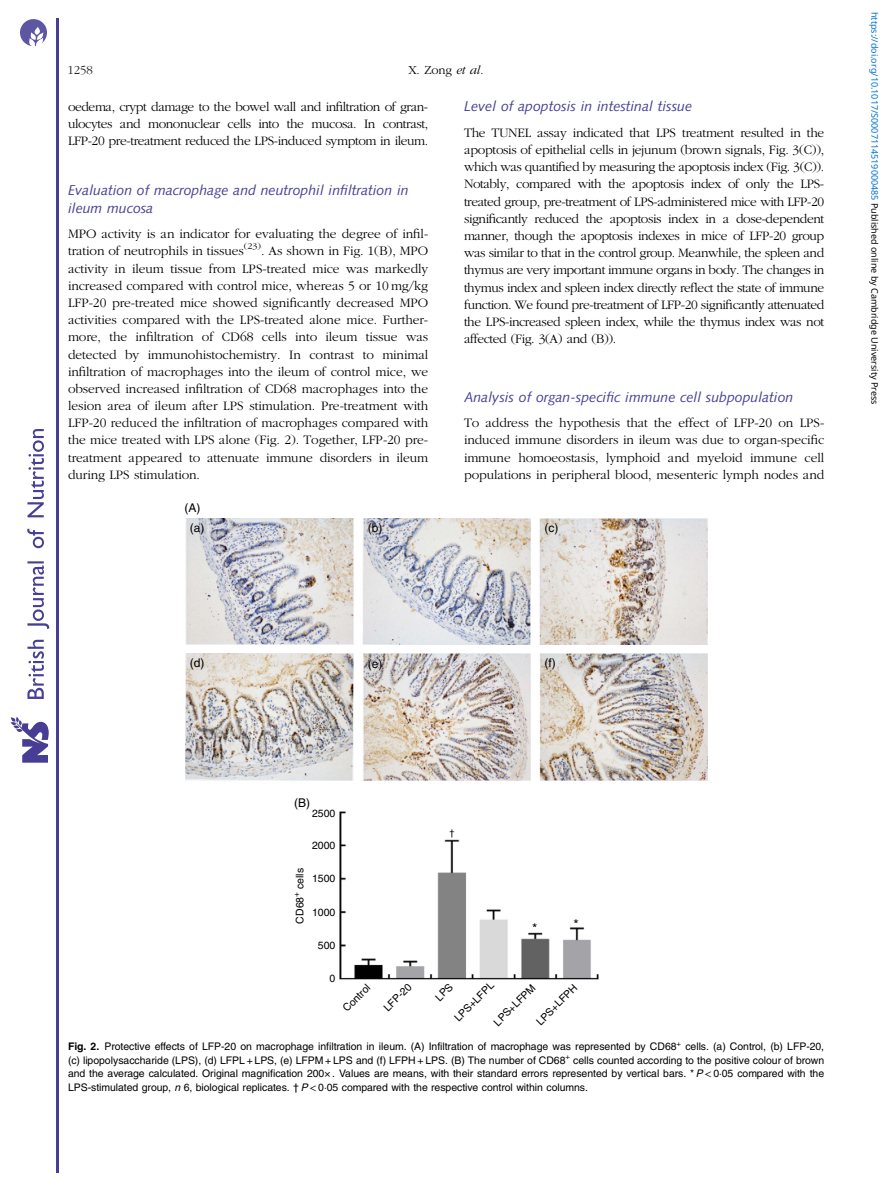
<style>
.page{position:relative;width:893px;height:1191px;background:#fff}
.page>*{position:absolute;margin:0;border:0;box-sizing:border-box;transform-origin:0 0}
.t1{font:14.25px/18px "Adv OT078 e 26 fc.I";color:#473f95}
.t2{font:13.5px/17.2px "Adv OT777 cf 4 fb";letter-spacing:-.01em;color:#000;text-align:justify}
.t3{font:13.5px "Helvetica";color:#000}
.t4{font:12.75px "Adv OT777 cf 4 fb";color:#000}
.t5{font:12.75px "Adv OT777 cf 4 fb";color:#231f20}
.t6{font:12px "Helvetica";color:#000}
.t7{font:10.5px/13.5px "Adv OT82 c 4 f 4 c 4";color:#000;text-align:justify}
.t8{font:10.5px "Helvetica";color:#000}
.t9{font:9px "Noto Sans";color:#0172cf}
.t10{font:9px "Helvetica";color:#000}
.s1{font-family:"Adv OT4 e 1564 e 8.I"}
.s2{font-family:"Adv OT777 cf 4 fb+fb"}
.s3{font-family:"Adv OT078 e 26 fc.I+fb"}
.s4{color:#000}
.s5{font-family:"Adv O Tf 3919 c 9 c.B"}
.s6{font-family:"Adv OT7 a 027 dc 5.I"}
.s7{font-family:"Adv OT8608 a 8 d 1"}
.s8{font-style:inherit}
</style>
<div class="page">
<hr style="left:57px;top:18px;width:2px;height:1154px;background:#463f95">
<svg style="left:10px;top:716px;width:39px;height:46px"></svg>
<svg style="left:27px;top:429px;width:22px;height:270px"></svg>
<svg style="left:20px;top:19px;width:27px;height:27px"></svg>
<img style="left:185px;top:518px;width:522px;height:126px">
<img style="left:185px;top:654px;width:522px;height:126px">
<img style="left:340px;top:811px;width:258px;height:168px">
<p class="t5" style="left:68px;top:65px;width:27px">1258</p>
<p class="t4" style="left:409px;top:65px;width:77px">X. Zong <span class="s1">et al.</span></p>
<p class="t2" style="left:68px;top:99px;width:362px">oedema, crypt damage to the bowel wall and in<span class="s2">fi</span>ltration of gran&shy;ulocytes and mononuclear cells into the mucosa. In contrast, LFP-20 pre-treatment reduced the LPS-induced symptom in ileum.</p>
<p class="t1" style="left:68px;top:182px;width:342px">Evaluation of macrophage and neutrophil in<span class="s3">fi</span>ltration in ileum mucosa</p>
<p class="t2" style="left:68px;top:226px;width:362px">MPO activity is an indicator for evaluating the degree of in<span class="s2">fi</span>l&shy;tration of neutrophils in tissues<sup>(23)</sup>. As shown in Fig. 1(B), MPO activity in ileum tissue from LPS-treated mice was markedly increased compared with control mice, whereas 5 or 10 mg/kg LFP-20 pre-treated mice showed signi<span class="s2">fi</span>cantly decreased MPO activities compared with the LPS-treated alone mice. Further&shy;more, the in<span class="s2">fi</span>ltration of CD68 cells into ileum tissue was detected by immunohistochemistry. In contrast to minimal in<span class="s2">fi</span>ltration of macrophages into the ileum of control mice, we observed increased in<span class="s2">fi</span>ltration of CD68 macrophages into the lesion area of ileum after LPS stimulation. Pre-treatment with LFP-20 reduced the in<span class="s2">fi</span>ltration of macrophages compared with the mice treated with LPS alone (Fig. 2). Together, LFP-20 pre&shy;treatment appeared to attenuate immune disorders in ileum during LPS stimulation.</p>
<p class="t6" style="left:185px;top:503px;width:17px">(A)</p>
<p class="t1" style="left:464px;top:99px;width:230px">Level of apoptosis in intestinal tissue</p>
<p class="t2" style="left:464px;top:125px;width:362px">The TUNEL assay indicated that LPS treatment resulted in the apoptosis of epithelial cells in jejunum (brown signals, Fig. 3(C)), which was quanti<span class="s2">fi</span>ed by measuring the apoptosis index (Fig. 3(C)).<br>Notably, compared with the apoptosis index of only the LPS&shy;treated group, pre-treatment of LPS-administered mice with LFP-20 signi<span class="s2">fi</span>cantly reduced the apoptosis index in a dose-dependent manner, though the apoptosis indexes in mice of LFP-20 group was similar to that in the control group. Meanwhile, the spleen and thymus are very important immune organs in body. The changes in thymus index and spleen index directly re<span class="s2">fl</span>ect the state of immune function. We found pre-treatment of LFP-20 signi<span class="s2">fi</span>cantly attenuated the LPS-increased spleen index, while the thymus index was not affected (Fig. 3(A) and (B)).</p>
<p class="t1" style="left:464px;top:389px;width:331px">Analysis of organ-speci<span class="s3">fi</span>c immune cell subpopulation</p>
<p class="t2" style="left:464px;top:415px;width:362px">To address the hypothesis that the effect of LFP-20 on LPS&shy;induced immune disorders in ileum was due to organ-speci<span class="s2">fi</span>c immune homoeostasis, lymphoid and myeloid immune cell populations in peripheral blood, mesenteric lymph nodes and</p>
<p class="t6" style="left:190px;top:523px;width:16px">(a)</p>
<p class="t6" style="left:368px;top:523px;width:16px">(b)</p>
<p class="t6" style="left:544px;top:523px;width:15px">(c)</p>
<p class="t9" style="left:881px;top:12px;width:394px;rotate:90deg">https://doi.org/10.1017/S0007114519000485 <span class="s4">Published online by Cambridge University Press</span></p>
<p class="t6" style="left:190px;top:659px;width:16px">(d)</p>
<p class="t6" style="left:368px;top:659px;width:16px">(e)</p>
<p class="t6" style="left:544px;top:659px;width:13px">(f)</p>
<p class="t6" style="left:294px;top:798px;width:17px">(B)</p>
<p class="t8" style="left:312px;top:809px;width:25px">2500</p>
<p class="t8" style="left:312px;top:842px;width:25px">2000</p>
<p class="t8" style="left:312px;top:875px;width:25px">1500</p>
<p class="t8" style="left:312px;top:908px;width:25px">1000</p>
<p class="t8" style="left:318px;top:941px;width:19px">500</p>
<p class="t8" style="left:330px;top:974px;width:7px">0</p>
<p class="t10" style="left:449px;top:829px;width:7px">†</p>
<p class="t8" style="left:296px;top:923px;width:57px;rotate:-90deg">CD68<sup>+</sup> cells</p>
<p class="t3" style="left:573px;top:919px;width:7px">*</p>
<p class="t3" style="left:532px;top:923px;width:7px">*</p>
<p class="t8" style="left:342px;top:1007px;width:35px;rotate:-45deg">Control</p>
<p class="t8" style="left:383px;top:1006px;width:36px;rotate:-45deg">LFP-20</p>
<p class="t8" style="left:453px;top:1017px;width:53px;rotate:-45deg">LPS+LFPL</p>
<p class="t8" style="left:493px;top:1021px;width:55px;rotate:-45deg">LPS+LFPM</p>
<p class="t8" style="left:536px;top:1020px;width:54px;rotate:-45deg">LPS+LFPH</p>
<p class="t7" style="left:68px;top:1040px;width:758px"><span class="s5">Fig. 2.</span> Protective effects of LFP-20 on macrophage infiltration in ileum. (A) Infiltration of macrophage was represented by CD68<sup>+</sup> cells. (a) Control, (b) LFP-20, (c) lipopolysaccharide (LPS), (d) LFPL + LPS, (e) LFPM + LPS and (f) LFPH + LPS. (B) The number of CD68<sup>+</sup> cells counted according to the positive colour of brown and the average calculated. Original magnification 200× . Values are means, with their standard errors represented by vertical bars. * <span class="s6">P</span> <span class="s7">&lt;</span> 0<span class="s7">·</span>05 compared with the LPS-stimulated group, <span class="s6">n</span> 6, biological replicates. <span class="s8">†</span> <span class="s6">P</span> <span class="s7">&lt;</span> 0<span class="s7">·</span>05 compared with the respective control within columns.</p>
</div>
